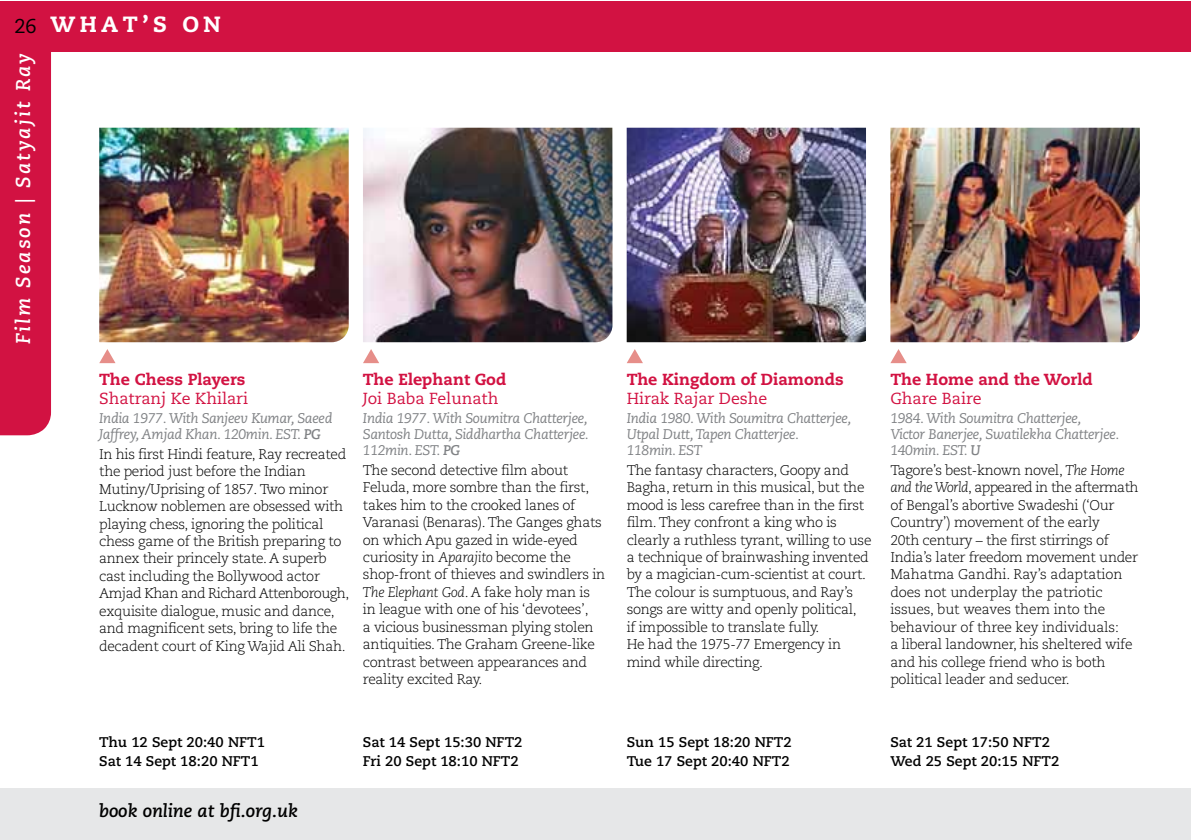
<style>
.page{position:relative;width:1191px;height:840px;background:#fff}
.page>*{position:absolute;margin:0;border:0;box-sizing:border-box;transform-origin:0 0}
.t1{font:800 22px "Caecilia";letter-spacing:.2em;color:#fff}
.t2{font:italic 700 20px "Caecilia";letter-spacing:.1em;color:#fff}
.t3{font:italic 700 18px "Caecilia";letter-spacing:-.01em;color:#000}
.t4{font:800 16px "Caecilia";color:#d21242}
.t5{font:16px "Caecilia";color:#d21242}
.t6{font:300 14px/17.4px "Caecilia";letter-spacing:-.025em;color:#000}
.t7{font:italic 14px/16px "Caecilia";letter-spacing:-.025em;color:#808285}
.t8{font:700 14px/19px "Caecilia";color:#000}
.s1{font-weight:400;font-size:20px;color:#000}
.s2{font-weight:700}
.s3{font-style:italic}
</style>
<div class="page">
<div style="left:0;top:1px;width:1190px;height:50px;background:#d21242"></div>
<div style="left:0;top:51px;width:51px;height:384px;background:#d21242"></div>
<div style="left:0;top:788px;width:1190px;height:51px;background:#e6e7e8"></div>
<img style="left:890px;top:128px;width:250px;height:214px">
<img style="left:626px;top:128px;width:240px;height:214px">
<img style="left:363px;top:128px;width:249px;height:214px">
<img style="left:99px;top:128px;width:250px;height:214px">
<svg style="left:890px;top:349px;width:16px;height:14px"></svg>
<svg style="left:363px;top:349px;width:16px;height:14px"></svg>
<svg style="left:627px;top:349px;width:16px;height:14px"></svg>
<svg style="left:99px;top:349px;width:16px;height:14px"></svg>
<h1 class="t1" style="left:14px;top:11px;width:208px"><span class="s1">26</span> WHAT’S ON</h1>
<h2 class="t2" style="left:12px;top:344px;width:293px;rotate:-90deg">Film Season | Satyajit Ray</h2>
<p class="t4" style="left:99px;top:369px;width:148px">The Chess Players</p>
<p class="t5" style="left:99px;top:389px;width:150px">Shatranj Ke Khilari</p>
<p class="t7" style="left:99px;top:410px;width:235px">India 1977. With Sanjeev Kumar, Saeed<br>Jaffrey, Amjad Khan. 120min. EST. <span class="s2">PG</span></p>
<p class="t6" style="left:99px;top:445px;width:251px">In his first Hindi feature, Ray recreated the period just before the Indian Mutiny/Uprising of 1857. Two minor Lucknow noblemen are obsessed with playing chess, ignoring the political chess game of the British preparing to annex their princely state. A superb cast including the Bollywood actor Amjad Khan and Richard Attenborough, exquisite dialogue, music and dance, and magnificent sets, bring to life the decadent court of King Wajid Ali Shah.</p>
<p class="t4" style="left:363px;top:369px;width:145px">The Elephant God</p>
<p class="t5" style="left:363px;top:389px;width:137px">Joi Baba Felunath</p>
<p class="t7" style="left:363px;top:410px;width:227px;text-align:justify">India 1977. With Soumitra Chatterjee, Santosh Dutta, Siddhartha Chatterjee.<br>112min. EST. <span class="s2">PG</span></p>
<p class="t6" style="left:363px;top:461px;width:244px">The second detective film about Feluda, more sombre than the first, takes him to the crooked lanes of Varanasi (Benaras). The Ganges ghats on which Apu gazed in wide-eyed curiosity in <span class="s3">Aparajito</span> become the shop-front of thieves and swindlers in <span class="s3">The Elephant God</span>. A fake holy man is in league with one of his ‘devotees’,<br>a vicious businessman plying stolen antiquities. The Graham Greene-like contrast between appearances and reality excited Ray.</p>
<p class="t8" style="left:99px;top:732px;width:167px">Thu 12 Sept 20:40 NFT1<br>Sat 14 Sept 18:20 NFT1</p>
<p class="t3" style="left:99px;top:799px;width:200px">book online at bfi.org.uk</p>
<p class="t8" style="left:363px;top:732px;width:161px">Sat 14 Sept 15:30 NFT2<br>Fri 20 Sept 18:10 NFT2</p>
<p class="t4" style="left:626px;top:369px;width:219px">The Kingdom of Diamonds</p>
<p class="t5" style="left:626px;top:389px;width:142px">Hirak Rajar Deshe</p>
<p class="t7" style="left:626px;top:410px;width:226px">India 1980. With Soumitra Chatterjee,<br>Utpal Dutt, Tapen Chatterjee.<br>118min. EST</p>
<p class="t6" style="left:626px;top:461px;width:246px">The fantasy characters, Goopy and Bagha, return in this musical, but the mood is less carefree than in the first film. They confront a king who is clearly a ruthless tyrant, willing to use a technique of brainwashing invented by a magician-cum-scientist at court.<br>The colour is sumptuous, and Ray’s songs are witty and openly political,<br>if impossible to translate fully.<br>He had the 1975-77 Emergency in mind while directing.</p>
<p class="t4" style="left:890px;top:369px;width:204px">The Home and the World</p>
<p class="t5" style="left:890px;top:389px;width:93px">Ghare Baire</p>
<p class="t7" style="left:890px;top:410px;width:230px">1984. With Soumitra Chatterjee,<br>Victor Banerjee, Swatilekha Chatterjee.<br>140min. EST. <span class="s2">U</span></p>
<p class="t6" style="left:890px;top:461px;width:250px">Tagore’s best-known novel, <span class="s3">The Home and the World</span>, appeared in the aftermath of Bengal’s abortive Swadeshi (‘Our Country’) movement of the early<br>20th century – the first stirrings of India’s later freedom movement under Mahatma Gandhi. Ray’s adaptation does not underplay the patriotic issues, but weaves them into the behaviour of three key individuals:<br>a liberal landowner, his sheltered wife and his college friend who is both political leader and seducer.</p>
<p class="t8" style="left:626px;top:732px;width:167px">Sun 15 Sept 18:20 NFT2<br>Tue 17 Sept 20:40 NFT2</p>
<p class="t8" style="left:890px;top:732px;width:170px">Sat 21 Sept 17:50 NFT2<br>Wed 25 Sept 20:15 NFT2</p>
</div>
